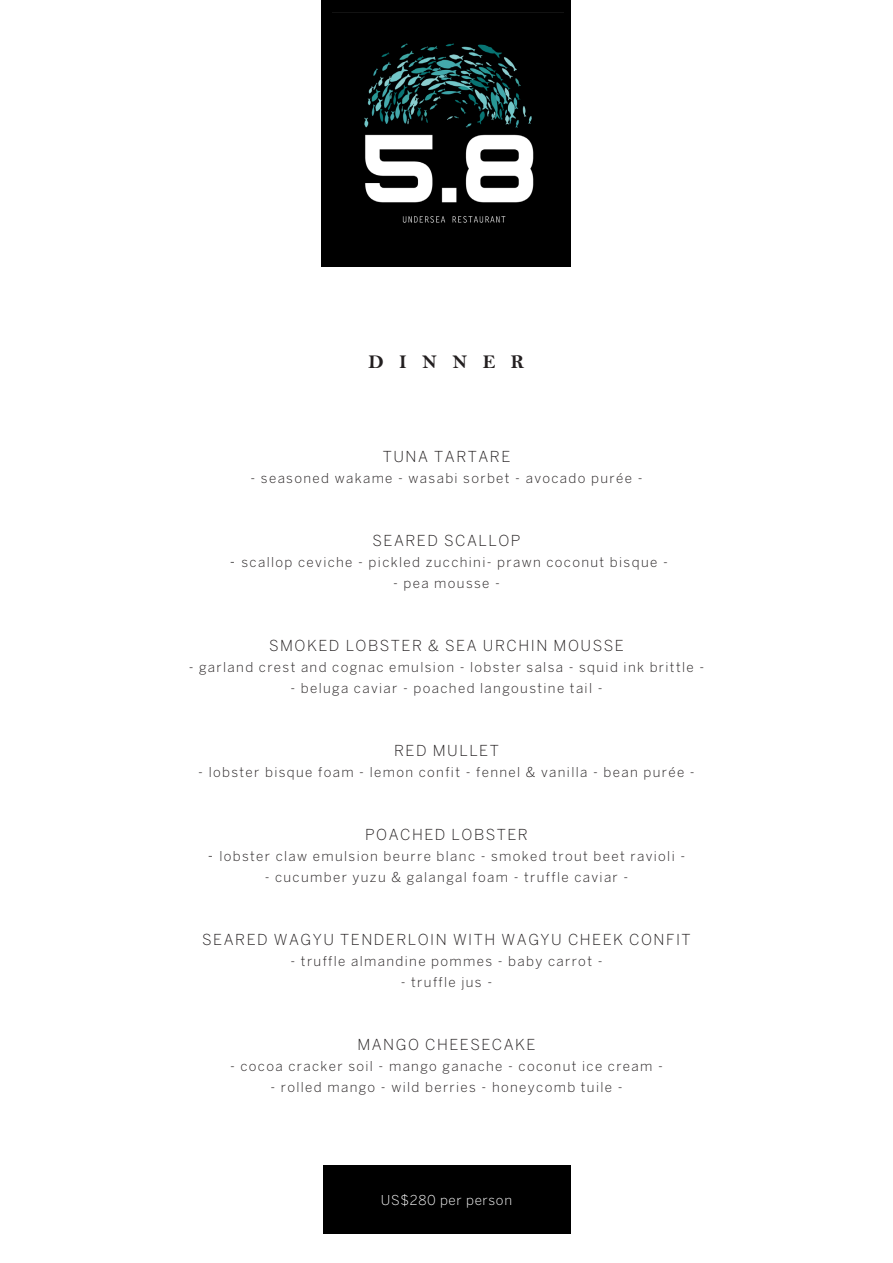
<style>
.page{position:relative;width:893px;height:1263px;background:#fff}
.page>*{position:absolute;margin:0;border:0;box-sizing:border-box;transform-origin:0 0}
.t1{font:19.5px "Bell MT Bold";letter-spacing:.79em;color:#231f20}
.t2{font:300 15px "Benton Sans";letter-spacing:.1em;color:#231f20}
.t3{font:300 13.5px "Benton Sans";letter-spacing:.1em;color:#231f20}
.t4{font:300 13.5px "Benton Sans";letter-spacing:.05em;color:#fff}
.s1{font-size:15px}
</style>
<div class="page">
<div style="left:322px;top:0;width:249px;height:266px;background:#000"></div>
<img style="left:364px;top:43px;width:170px;height:180px">
<div style="left:323px;top:1166px;width:247px;height:68px;background:#000"></div>
<p class="t1" style="left:368px;top:350px;width:158px">DINNER</p>
<p class="t2" style="left:383px;top:448px;width:129px">TUNA TARTARE</p>
<p class="t3" style="left:250px;top:470px;width:393px">- seasoned wakame - wasabi sorbet - avocado purée -</p>
<p class="t2" style="left:373px;top:532px;width:149px">SEARED SCALLOP</p>
<p class="t3" style="left:230px;top:554px;width:439px"><span class="s1">-</span> scallop ceviche - pickled zucchini- prawn coconut bisque -</p>
<p class="t3" style="left:393px;top:575px;width:108px">- pea mousse -</p>
<p class="t2" style="left:269px;top:637px;width:356px">SMOKED LOBSTER &amp; SEA URCHIN MOUSSE</p>
<p class="t3" style="left:189px;top:659px;width:517px">- garland crest and cognac emulsion - lobster salsa - squid ink brittle -</p>
<p class="t3" style="left:290px;top:680px;width:314px">- beluga caviar - poached langoustine tail -</p>
<p class="t2" style="left:394px;top:742px;width:106px">RED MULLET</p>
<p class="t3" style="left:198px;top:764px;width:498px">- lobster bisque foam - lemon confit - fennel &amp; vanilla - bean purée -</p>
<p class="t2" style="left:365px;top:826px;width:164px">POACHED LOBSTER</p>
<p class="t3" style="left:208px;top:848px;width:479px"><span class="s1">-</span> lobster claw emulsion beurre blanc - smoked trout beet ravioli -</p>
<p class="t3" style="left:265px;top:869px;width:365px">- cucumber yuzu &amp; galangal foam - truffle caviar -</p>
<p class="t2" style="left:202px;top:931px;width:490px">SEARED WAGYU TENDERLOIN WITH WAGYU CHEEK CONFIT</p>
<p class="t3" style="left:290px;top:953px;width:313px">- truffle almandine pommes - baby carrot -</p>
<p class="t3" style="left:401px;top:974px;width:93px">- truffle jus -</p>
<p class="t2" style="left:357px;top:1036px;width:180px">MANGO CHEESECAKE</p>
<p class="t3" style="left:230px;top:1058px;width:434px">- cocoa cracker soil - mango ganache - coconut ice cream -</p>
<p class="t3" style="left:270px;top:1079px;width:354px">- rolled mango - wild berries - honeycomb tuile -</p>
<p class="t4" style="left:381px;top:1192px;width:133px">US$280 per person</p>
</div>
